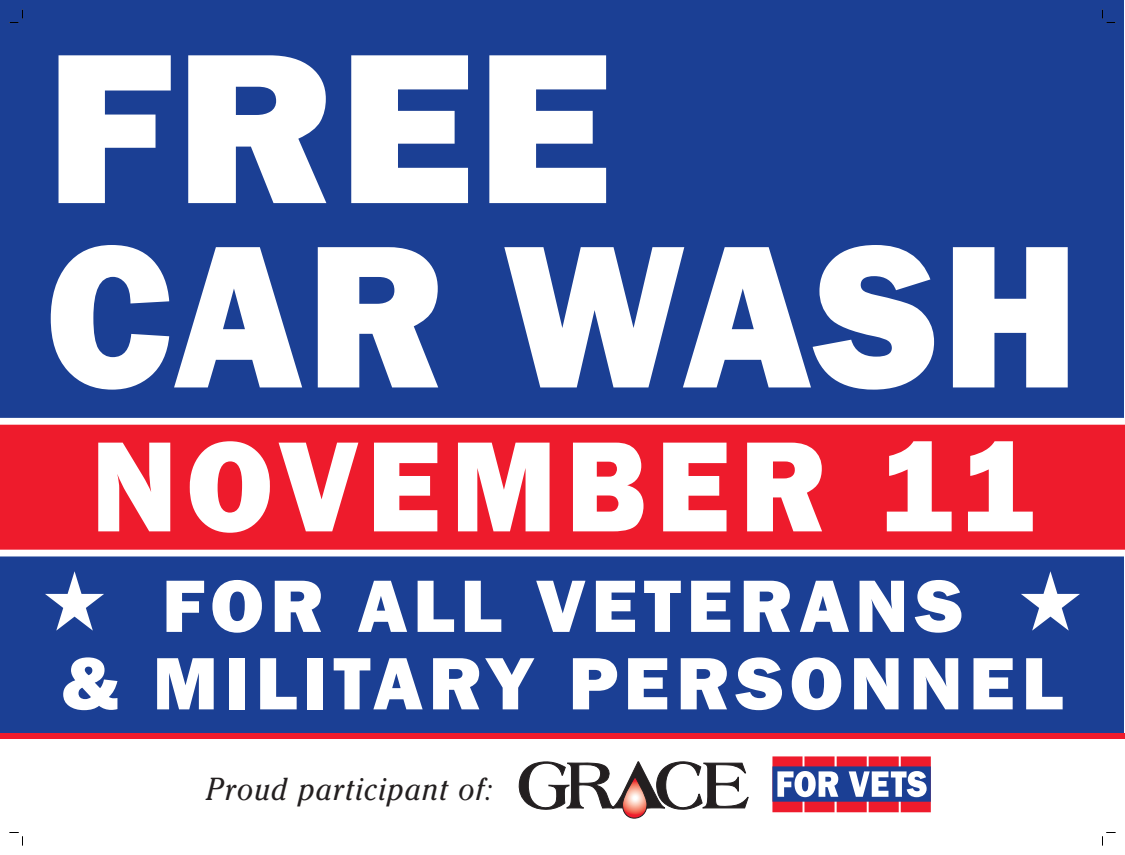
<style>
.page{position:relative;width:1125px;height:855px;background:#fff}
.page>*{position:absolute;margin:0;border:0;box-sizing:border-box;transform-origin:0 0}
.t1{font:800 221.69px "Franklin Gothic";color:#fff;scale:1.05 1}
.t2{font:800 210.5px "Franklin Gothic";letter-spacing:.015em;color:#fff;scale:.96 1}
.t3{font:800 133.19px "Franklin Gothic";letter-spacing:.07em;color:#fff;scale:.95 1}
.t4{font:800 76.81px/77.5px "Franklin Gothic";letter-spacing:.075em;color:#fff;text-align:center}
.t5{font:italic 33.44px "FS Cheltenham";letter-spacing:.045em;color:#231f20;scale:.91 1}
</style>
<div class="page">
<div style="left:1px;top:0;width:1123px;height:855px;background:#1b3f94"></div>
<svg style="left:0;top:733px;width:1125px;height:7px;fill:#ee1b2c"></svg>
<div style="left:2px;top:424px;width:1121px;height:128px;background:#ee1b2c"></div>
<div style="left:0;top:422px;width:1125px;height:132px;border:4px solid #ee1b2c"></div>
<div style="left:3px;top:418px;width:1119px;height:7px;background:#fff"></div>
<div style="left:3px;top:550px;width:1119px;height:6px;background:#fff"></div>
<div style="left:0;top:740px;width:1125px;height:115px;background:#fff"></div>
<svg style="left:518px;top:761px;width:231px;height:58px"></svg>
<div style="left:772px;top:756px;width:31px;height:56px;background:#ee1b2c"></div>
<div style="left:804px;top:756px;width:31px;height:56px;background:#ee1b2c"></div>
<div style="left:837px;top:756px;width:30px;height:56px;background:#ee1b2c"></div>
<div style="left:869px;top:756px;width:30px;height:56px;background:#ee1b2c"></div>
<div style="left:901px;top:756px;width:30px;height:56px;background:#ee1b2c"></div>
<div style="left:772px;top:766px;width:159px;height:36px;background:#1b3f94"></div>
<svg style="left:777px;top:771px;width:61px;height:26px"></svg>
<svg style="left:849px;top:771px;width:78px;height:26px"></svg>
<svg style="left:45px;top:571px;width:59px;height:60px"></svg>
<svg style="left:1021px;top:571px;width:59px;height:60px"></svg>
<svg style="left:9px;top:9px;width:14px;height:14px"></svg>
<svg style="left:9px;top:832px;width:14px;height:14px"></svg>
<svg style="left:1102px;top:9px;width:14px;height:14px"></svg>
<svg style="left:1102px;top:832px;width:14px;height:14px"></svg>
<h1 class="t1" style="left:45px;top:-15px;width:541px">FREE</h1>
<h2 class="t2" style="left:45px;top:181px;width:1079px">CAR WASH</h2>
<h3 class="t3" style="left:91px;top:400px;width:994px">NOVEMBER 11</h3>
<p class="t4" style="left:61px;top:567px;width:1004px">FOR ALL VETERANS<br>&amp; MILITARY PERSONNEL</p>
<p class="t5" style="left:206px;top:769px;width:316px">Proud participant of:</p>
</div>
